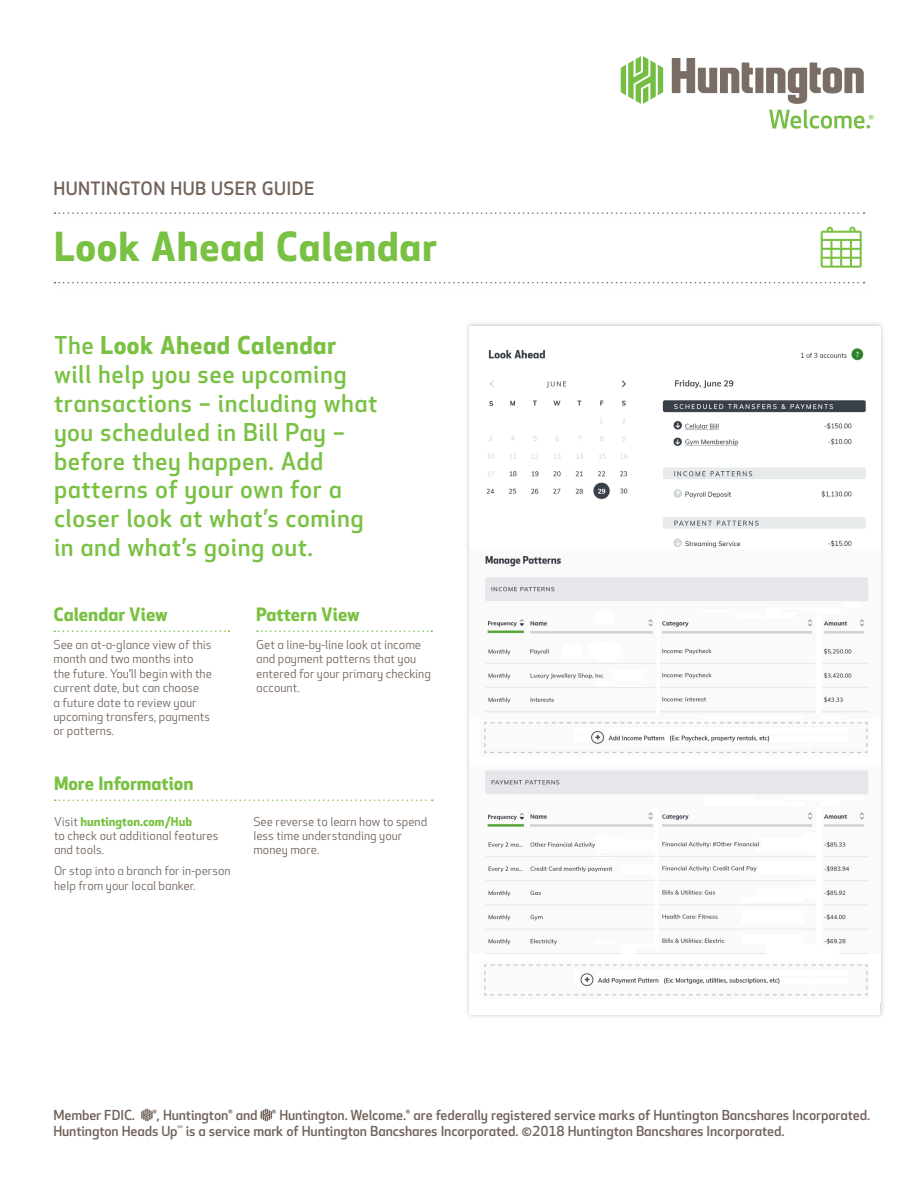
<style>
.page{position:relative;width:918px;height:1188px;background:#fff}
.page>*{position:absolute;margin:0;border:0;box-sizing:border-box;transform-origin:0 0}
.t1{font:700 39px "Huntington Apex";letter-spacing:.02em;color:#79c142}
.t2{font:500 24px/28.8px "Huntington Apex";letter-spacing:.02em;color:#79c142}
.p3{font:700 18px "Huntington Apex";color:#79c142}
.t3{font:500 18px "Huntington Apex";letter-spacing:.02em;color:#716259}
.t4{font:500 13.5px/16.2px "Huntington Apex";letter-spacing:-.01em;color:#716259}
.p3-2{font:12px/14.4px "Huntington Apex";color:#716259}
.t5{font:500 3.45px "Huntington Apex";color:#716259}
.s1{font-weight:700}
.s2{font-weight:700;color:#79c142}
</style>
<div class="page">
<svg style="left:55px;top:799px;width:378px;height:2px"></svg>
<svg style="left:54px;top:630px;width:175px;height:2px"></svg>
<svg style="left:257px;top:630px;width:175px;height:2px"></svg>
<svg style="left:54px;top:282px;width:811px;height:1px"></svg>
<svg style="left:54px;top:212px;width:811px;height:2px"></svg>
<svg style="left:821px;top:227px;width:41px;height:41px"></svg>
<div style="left:464px;top:320px;width:422px;height:700px;background:#231f20;opacity:.3"></div>
<img style="left:473px;top:327px;width:407px;height:223px">
<img style="left:470px;top:550px;width:410px;height:453px">
<div style="left:755px;top:68px;width:8px;height:25px;background:#796d65"></div>
<svg style="left:672px;top:58px;width:81px;height:35px"></svg>
<svg style="left:766px;top:63px;width:98px;height:41px"></svg>
<svg style="left:621px;top:56px;width:42px;height:48px"></svg>
<svg style="left:769px;top:110px;width:105px;height:19px"></svg>
<svg style="left:141px;top:1108px;width:12px;height:13px"></svg>
<svg style="left:261px;top:1108px;width:11px;height:13px"></svg>
<p class="t3" style="left:53px;top:178px;width:262px">HUNTINGTON HUB USER GUIDE</p>
<p class="t1" style="left:54px;top:224px;width:385px">Look Ahead Calendar</p>
<p class="t2" style="left:54px;top:332px;width:325px">The <span class="s1">Look Ahead Calendar </span>will help you see upcoming transactions – including what you scheduled in Bill Pay – before they happen. Add patterns of your own for a closer look at what’s coming in and what’s going out.</p>
<p class="p3" style="left:53px;top:604px;width:116px">Calendar View</p>
<p class="p3-2" style="left:53px;top:638px;width:160px">See an at-a-glance view of this month and two months into the future. You’ll begin with the current date, but can choose<br>a future date to review your upcoming transfers, payments or patterns.</p>
<p class="p3" style="left:54px;top:773px;width:141px">More Information</p>
<p class="p3-2" style="left:54px;top:814px;width:166px">Visit <span class="s2">huntington.com/Hub<br></span>to check out additional features and tools.</p>
<p class="p3-2" style="left:54px;top:864px;width:178px">Or stop into a branch for in-person help from your local banker.</p>
<p class="p3" style="left:256px;top:604px;width:105px">Pattern View</p>
<p class="p3-2" style="left:256px;top:638px;width:176px">Get a line-by-line look at income and payment patterns that you entered for your primary checking account.</p>
<p class="p3-2" style="left:253px;top:814px;width:175px">See reverse to learn how to spend less time understanding your money more.</p>
<p class="t4" style="left:53px;top:1107px;width:83px">Member FDIC.</p>
<p class="t4" style="left:53px;top:1107px;width:818px;text-indent:99px">®, Huntington® and ® Huntington. Welcome.® are federally registered service marks of Huntington Bancshares Incorporated.<br>Huntington Heads Up</p>
<p class="t5" style="left:178px;top:1125px;width:6px">SM</p>
<p class="t4" style="left:186px;top:1124px;width:600px">is a service mark of Huntington Bancshares Incorporated. ©2018 Huntington Bancshares Incorporated.</p>
</div>
